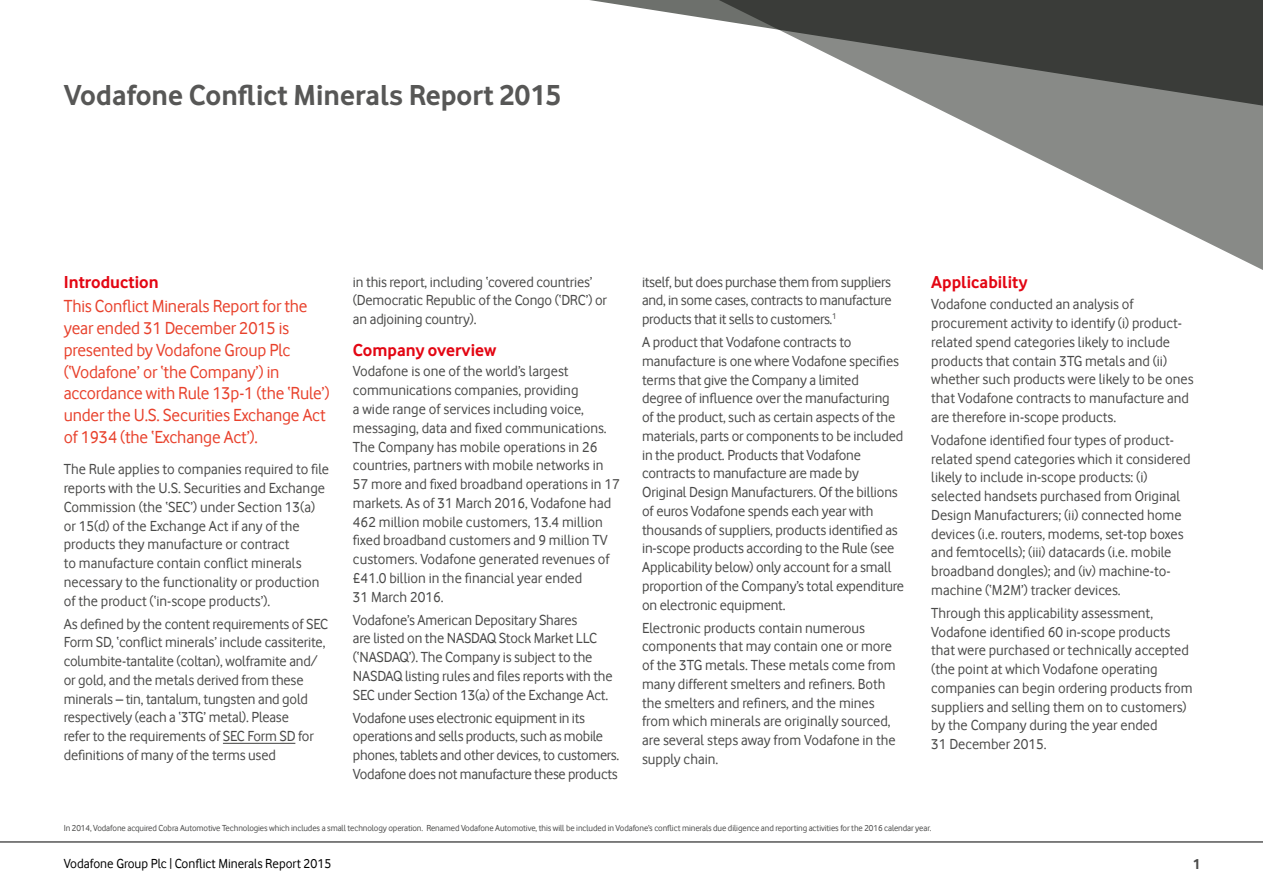
<style>
.page{position:relative;width:1263px;height:893px;background:#fff}
.page>*{position:absolute;margin:0;border:0;box-sizing:border-box;transform-origin:0 0}
.t1{font:700 30px "Vodafone Rg";color:#575756}
.t2{font:18px/21.8px "Vodafone Rg";letter-spacing:-.01em;color:#e8412c}
.t3{font:700 18px "Vodafone Rg";color:#e30613}
.t4{font:15px/18.8px "Vodafone Rg";color:#4a4a49}
.t5{font:15px/18.8px "Vodafone Rg";letter-spacing:-.02em;color:#4a4a49}
.t6{font:700 15px "Vodafone Rg";color:#4a4a49}
.t7{font:13.5px "Vodafone Rg";color:#000}
.t8{font:9px "Vodafone Rg";letter-spacing:-.01em;color:#4a4a49}
</style>
<div class="page">
<hr style="left:0;top:842px;width:1263px;height:1px;background:#000">
<svg style="left:590px;top:0;width:103px;height:17px"></svg>
<svg style="left:693px;top:0;width:570px;height:270px"></svg>
<hr style="left:223px;top:743px;width:72px;height:1px;background:#4a4a49">
<h1 class="t1" style="left:64px;top:78px;width:499px">Vodafone Conflict Minerals Report 2015</h1>
<p class="t3" style="left:64px;top:272px;width:96px">Introduction</p>
<p class="t2" style="left:64px;top:295px;width:267px">This Conflict Minerals Report for the year ended 31 December 2015 is presented by Vodafone Group Plc (‘Vodafone’ or ‘the Company’) in accordance with Rule 13p-1 (the ‘Rule’) under the U.S. Securities Exchange Act of 1934 (the ‘Exchange Act’).</p>
<p class="t4" style="left:64px;top:460px;width:267px">The Rule applies to companies required to file reports with the U.S. Securities and Exchange Commission (the ‘SEC’) under Section 13(a) or 15(d) of the Exchange Act if any of the products they manufacture or contract<br>to manufacture contain conflict minerals necessary to the functionality or production of the product (‘in-scope products’).</p>
<p class="t4" style="left:64px;top:614px;width:266px">As defined by the content requirements of SEC Form SD, ‘conflict minerals’ include cassiterite, columbite-tantalite (coltan), wolframite and/ or gold, and the metals derived from these minerals – tin, tantalum, tungsten and gold respectively (each a ‘3TG’ metal). Please<br>refer to the requirements of SEC Form SD for definitions of many of the terms used</p>
<p class="t4" style="left:353px;top:272px;width:256px">in this report, including ‘covered countries’ (Democratic Republic of the Congo (‘DRC’) or an adjoining country).</p>
<p class="t3" style="left:353px;top:339px;width:145px">Company overview</p>
<p class="t4" style="left:353px;top:362px;width:268px">Vodafone is one of the world’s largest communications companies, providing<br>a wide range of services including voice, messaging, data and fixed communications.<br>The Company has mobile operations in 26 countries, partners with mobile networks in 57 more and fixed broadband operations in 17 markets. As of 31 March 2016, Vodafone had 462 million mobile customers, 13.4 million fixed broadband customers and 9 million TV customers. Vodafone generated revenues of £41.0 billion in the financial year ended<br>31 March 2016.</p>
<p class="t4" style="left:353px;top:610px;width:261px">Vodafone’s American Depositary Shares<br>are listed on the NASDAQ Stock Market LLC (‘NASDAQ’). The Company is subject to the NASDAQ listing rules and files reports with the SEC under Section 13(a) of the Exchange Act.</p>
<p class="t5" style="left:353px;top:708px;width:268px">Vodafone uses electronic equipment in its operations and sells products, such as mobile phones, tablets and other devices, to customers.<br>Vodafone does not manufacture these products</p>
<p class="t4" style="left:642px;top:272px;width:251px;text-align:justify">itself, but does purchase them from suppliers and, in some cases, contracts to manufacture products that it sells to customers.<sup>1</sup></p>
<p class="t4" style="left:642px;top:333px;width:264px">A product that Vodafone contracts to manufacture is one where Vodafone specifies terms that give the Company a limited<br>degree of influence over the manufacturing of the product, such as certain aspects of the materials, parts or components to be included in the product. Products that Vodafone contracts to manufacture are made by Original Design Manufacturers. Of the billions of euros Vodafone spends each year with thousands of suppliers, products identified as in-scope products according to the Rule (see Applicability below) only account for a small proportion of the Company’s total expenditure on electronic equipment.</p>
<p class="t4" style="left:642px;top:618px;width:255px">Electronic products contain numerous components that may contain one or more of the 3TG metals. These metals come from many different smelters and refiners. Both the smelters and refiners, and the mines from which minerals are originally sourced, are several steps away from Vodafone in the supply chain.</p>
<p class="t3" style="left:931px;top:272px;width:98px">Applicability</p>
<p class="t4" style="left:931px;top:295px;width:264px">Vodafone conducted an analysis of procurement activity to identify (i) product&shy;related spend categories likely to include products that contain 3TG metals and (ii) whether such products were likely to be ones that Vodafone contracts to manufacture and are therefore in-scope products.</p>
<p class="t4" style="left:931px;top:430px;width:261px">Vodafone identified four types of product&shy;related spend categories which it considered likely to include in-scope products: (i) selected handsets purchased from Original Design Manufacturers; (ii) connected home devices (i.e. routers, modems, set-top boxes and femtocells); (iii) datacards (i.e. mobile broadband dongles); and (iv) machine-to&shy;machine (‘M2M’) tracker devices.</p>
<p class="t4" style="left:931px;top:603px;width:263px">Through this applicability assessment, Vodafone identified 60 in-scope products that were purchased or technically accepted (the point at which Vodafone operating companies can begin ordering products from suppliers and selling them on to customers) by the Company during the year ended<br>31 December 2015.</p>
<p class="t8" style="left:64px;top:823px;width:869px">In 2014, Vodafone acquired Cobra Automotive Technologies which includes a small technology operation. Renamed Vodafone Automotive, this will be included in Vodafone’s conflict minerals due diligence and reporting activities for the 2016 calendar year.</p>
<p class="t7" style="left:64px;top:856px;width:269px">Vodafone Group Plc | Conflict Minerals Report 2015</p>
<p class="t6" style="left:1193px;top:855px;width:9px">1</p>
</div>
